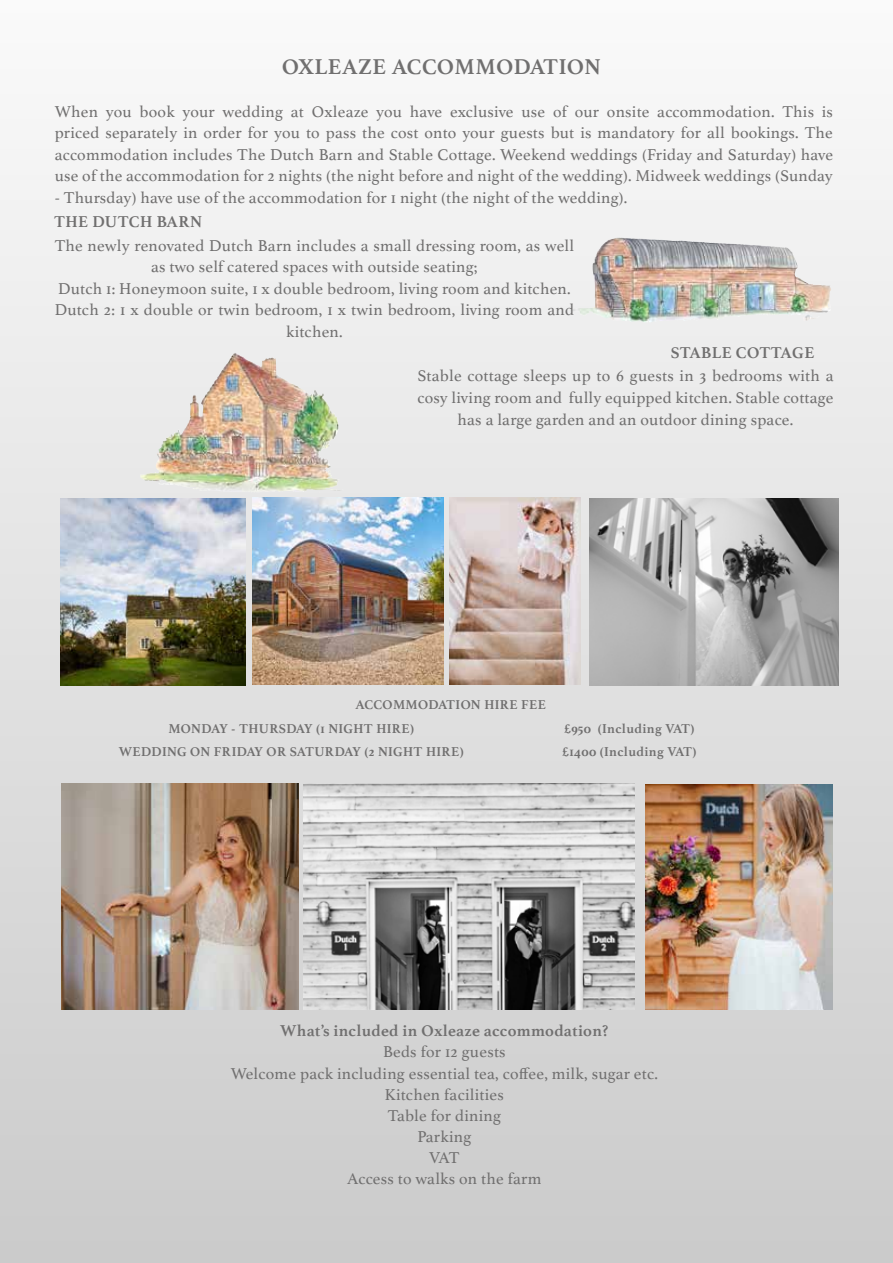
<style>
.page{position:relative;width:893px;height:1263px;background:#fff}
.page>*{position:absolute;margin:0;border:0;box-sizing:border-box;transform-origin:0 0}
.t1{font:700 22.5px "Athelas";letter-spacing:.025em;color:#706f6f}
.t2{font:16.5px/21.6px "Athelas";letter-spacing:.015em;color:#706f6f;text-align:center}
.t3{font:700 16.5px "Athelas";letter-spacing:.015em;color:#706f6f}
.t4{font:700 13.5px/22.8px "Athelas";letter-spacing:.025em;color:#706f6f}
</style>
<div class="page">
<div style="left:0;top:0;width:893px;height:1263px;background:linear-gradient(to bottom,#f9f9f8,#cacaca)"></div>
<img style="left:571px;top:238px;width:206px;height:85px">
<img style="left:61px;top:499px;width:185px;height:187px">
<img style="left:450px;top:498px;width:130px;height:187px">
<img style="left:590px;top:499px;width:249px;height:187px">
<img style="left:252px;top:498px;width:192px;height:187px">
<img style="left:140px;top:352px;width:128px;height:140px">
<img style="left:61px;top:783px;width:237px;height:226px">
<img style="left:303px;top:783px;width:332px;height:226px">
<img style="left:646px;top:784px;width:187px;height:225px">
<h1 class="t1" style="left:282px;top:48px;width:320px">OXLEAZE ACCOMMODATION</h1>
<p class="t2" style="left:55px;top:100px;width:780px;text-align:justify">When you book your wedding at Oxleaze you have exclusive use of our onsite accommodation. This is priced separately in order for you to pass the cost onto your guests but is mandatory for all bookings. The accommodation includes The Dutch Barn and Stable Cottage. Weekend weddings (Friday and Saturday) have use of the accommodation for 2 nights (the night before and night of the wedding). Midweek weddings (Sunday</p>
<p class="t2" style="left:55px;top:186px;width:574px">- Thursday) have use of the accommodation for 1 night (the night of the wedding).</p>
<p class="t3" style="left:54px;top:208px;width:150px">THE DUTCH BARN</p>
<p class="t2" style="left:55px;top:234px;width:521px">The newly renovated Dutch Barn includes a small dressing room, as well as two self catered spaces with outside seating;<br>Dutch 1: Honeymoon suite, 1 x double bedroom, living room and kitchen.<br>Dutch 2: 1 x double or twin bedroom, 1 x twin bedroom, living room and kitchen.</p>
<p class="t3" style="left:671px;top:339px;width:145px">STABLE COTTAGE</p>
<p class="t2" style="left:417px;top:365px;width:418px">Stable cottage sleeps up to 6 guests in 3 bedrooms with a cosy living room and fully equipped kitchen. Stable cottage has a large garden and an outdoor dining space.</p>
<p class="t4" style="left:355px;top:693px;width:192px">ACCOMMODATION HIRE FEE</p>
<p class="t4" style="left:168px;top:716px;width:247px">MONDAY - THURSDAY (1 NIGHT HIRE)</p>
<p class="t4" style="left:119px;top:740px;width:346px">WEDDING ON FRIDAY OR SATURDAY (2 NIGHT HIRE)</p>
<p class="t4" style="left:562px;top:717px;width:136px">£950 (Including VAT) £1400 (Including VAT)</p>
<p class="t3" style="left:280px;top:1017px;width:330px">What’s included in Oxleaze accommodation?</p>
<p class="t2" style="left:231px;top:1041px;width:429px;line-height:21.1px">Beds for 12 guests<br>Welcome pack including essential tea, coffee, milk, sugar etc.<br>Kitchen facilities<br>Table for dining<br>Parking<br>VAT<br>Access to walks on the farm</p>
</div>
